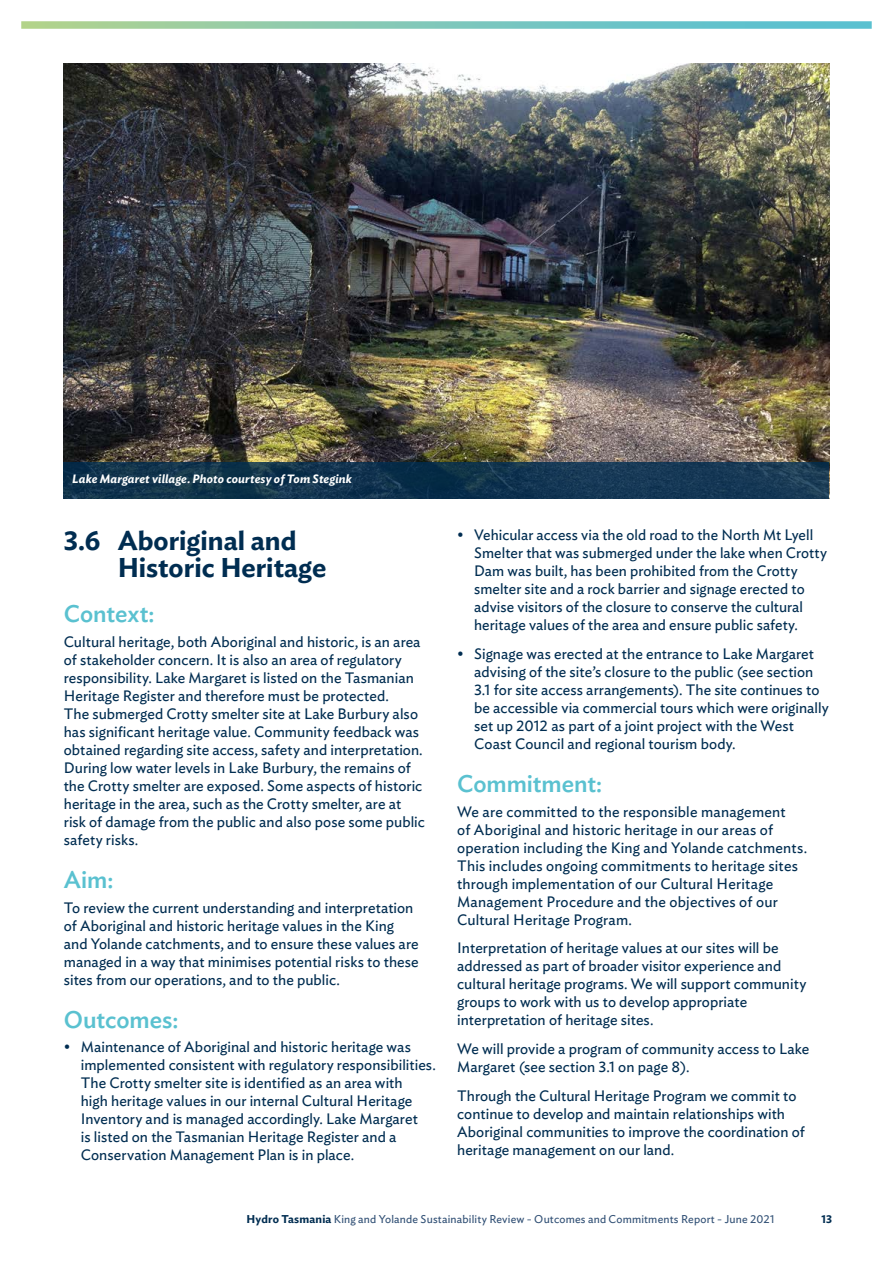
<style>
.page{position:relative;width:893px;height:1263px;background:#fff}
.page>*{position:absolute;margin:0;border:0;box-sizing:border-box;transform-origin:0 0}
.B_HEADER{font:600 27px/27px "Ideal Sans";color:#002d51}
.C_HEADER{font:500 24px "Ideal Sans";letter-spacing:-.005em;color:#5ac1d0}
.BODY_COPY{font:15px/18px "Ideal Sans";letter-spacing:.005em;color:#002d51}
.LABLE_B{font:italic 600 12px "Ideal Sans";letter-spacing:.01em;color:#fff}
.t1{font:11.25px "Ideal Sans";letter-spacing:.015em;color:#315075}
.t2{font:600 11.25px "Ideal Sans";color:#002d51}
.s1{font-weight:600;color:#002d51}
</style>
<div class="page">
<svg style="left:21px;top:21px;width:851px;height:8px;background:#88cbba"></svg>
<img style="left:64px;top:64px;width:765px;height:398px">
<svg style="left:64px;top:462px;width:765px;height:37px;background:#12354f"></svg>
<p class="LABLE_B" style="left:72px;top:469px;width:281px">Lake Margaret village. Photo courtesy of Tom Stegink</p>
<p class="B_HEADER" style="left:118px;top:525px;width:210px;text-indent:-54px">3.6 Aboriginal and<br>Historic Heritage</p>
<p class="C_HEADER" style="left:64px;top:596px;width:92px">Context:</p>
<p class="BODY_COPY" style="left:64px;top:631px;width:363px">Cultural heritage, both Aboriginal and historic, is an area of stakeholder concern. It is also an area of regulatory responsibility. Lake Margaret is listed on the Tasmanian Heritage Register and therefore must be protected.<br>The submerged Crotty smelter site at Lake Burbury also has significant heritage value. Community feedback was obtained regarding site access, safety and interpretation.<br>During low water levels in Lake Burbury, the remains of the Crotty smelter are exposed. Some aspects of historic heritage in the area, such as the Crotty smelter, are at risk of damage from the public and also pose some public safety risks.</p>
<p class="C_HEADER" style="left:64px;top:861px;width:51px">Aim:</p>
<p class="BODY_COPY" style="left:64px;top:897px;width:356px">To review the current understanding and interpretation of Aboriginal and historic heritage values in the King and Yolande catchments, and to ensure these values are managed in a way that minimises potential risks to these sites from our operations, and to the public.</p>
<p class="C_HEADER" style="left:64px;top:1001px;width:116px">Outcomes:</p>
<p class="BODY_COPY" style="left:81px;top:1037px;width:357px;text-indent:-17px">• Maintenance of Aboriginal and historic heritage was implemented consistent with regulatory responsibilities.<br>The Crotty smelter site is identified as an area with<br>high heritage values in our internal Cultural Heritage Inventory and is managed accordingly. Lake Margaret<br>is listed on the Tasmanian Heritage Register and a Conservation Management Plan is in place.</p>
<p class="BODY_COPY" style="left:474px;top:525px;width:354px;text-indent:-17px">• Vehicular access via the old road to the North Mt Lyell Smelter that was submerged under the lake when Crotty Dam was built, has been prohibited from the Crotty smelter site and a rock barrier and signage erected to advise visitors of the closure to conserve the cultural heritage values of the area and ensure public safety.</p>
<p class="BODY_COPY" style="left:474px;top:644px;width:356px;text-indent:-17px">• Signage was erected at the entrance to Lake Margaret advising of the site’s closure to the public (see section 3.1 for site access arrangements). The site continues to be accessible via commercial tours which were originally set up 2012 as part of a joint project with the West Coast Council and regional tourism body.</p>
<p class="C_HEADER" style="left:457px;top:765px;width:147px">Commitment:</p>
<p class="BODY_COPY" style="left:457px;top:801px;width:352px">We are committed to the responsible management<br>of Aboriginal and historic heritage in our areas of operation including the King and Yolande catchments.<br>This includes ongoing commitments to heritage sites through implementation of our Cultural Heritage Management Procedure and the objectives of our Cultural Heritage Program.</p>
<p class="BODY_COPY" style="left:457px;top:938px;width:351px">Interpretation of heritage values at our sites will be addressed as part of broader visitor experience and cultural heritage programs. We will support community groups to work with us to develop appropriate interpretation of heritage sites.</p>
<p class="BODY_COPY" style="left:457px;top:1039px;width:354px">We will provide a program of community access to Lake<br>Margaret (see section 3.1 on page 8).</p>
<p class="BODY_COPY" style="left:457px;top:1085px;width:349px">Through the Cultural Heritage Program we commit to continue to develop and maintain relationships with Aboriginal communities to improve the coordination of heritage management on our land.</p>
<p class="t1" style="left:247px;top:1210px;width:529px"><span class="s1">Hydro Tasmania</span> King and Yolande Sustainability Review - Outcomes and Commitments Report - June 2021</p>
<p class="t2" style="left:821px;top:1210px;width:12px">13</p>
</div>
